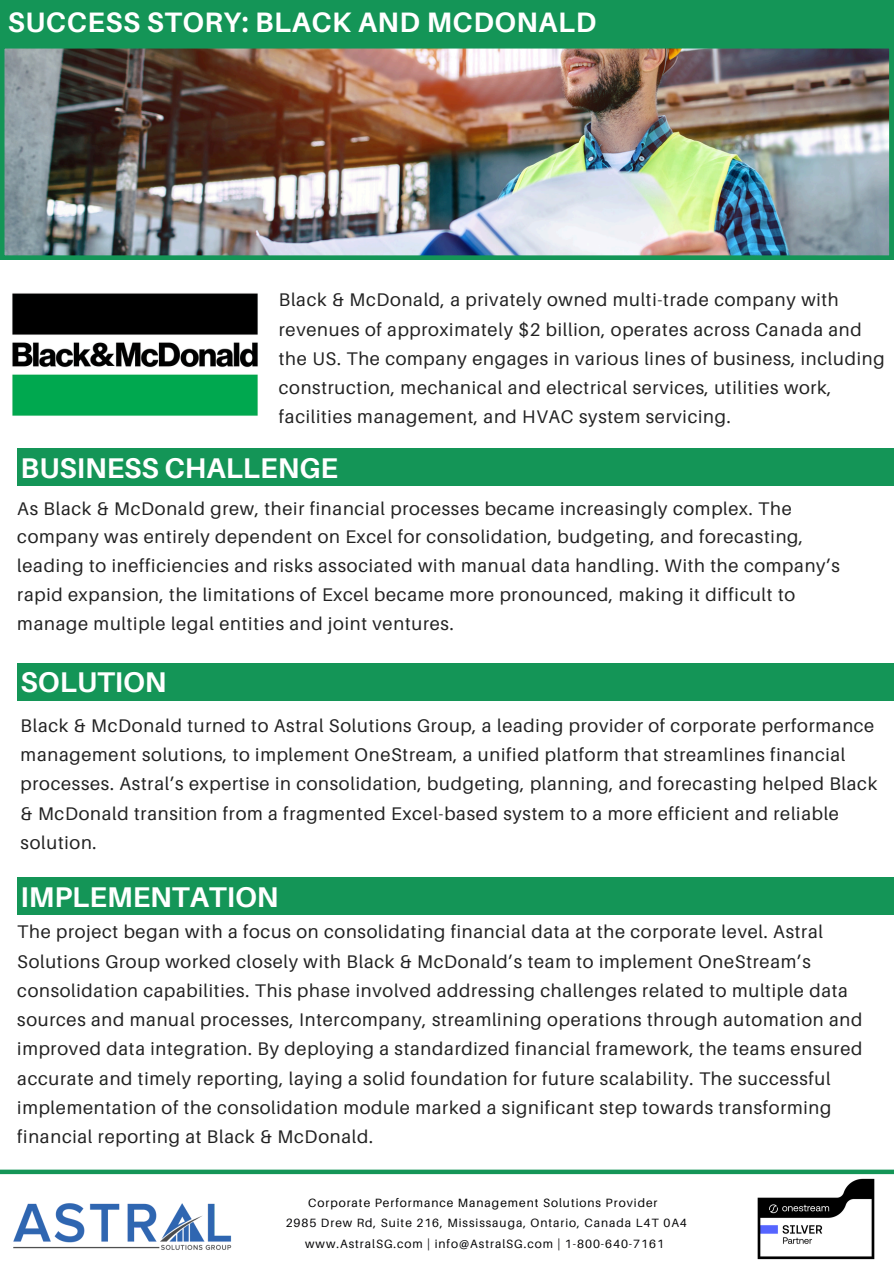
<style>
.page{position:relative;width:894px;height:1264px;background:#fff}
.page>*{position:absolute;margin:0;border:0;box-sizing:border-box;transform-origin:0 0}
.t1{font:700 28.5px "Aileron";color:#fff}
.t2{font:700 28.2px "Aileron";letter-spacing:.02em;color:#fff}
.t3{font:18.3px/29.2px "Aileron";letter-spacing:.04em;color:#222}
.t4{font:12px "Aileron";letter-spacing:.08em;color:#060607}
.t5{font:12px "Aileron";letter-spacing:.08em;color:#000}
</style>
<div class="page">
<img style="left:0;top:45px;width:893px;height:215px">
<div style="left:17px;top:448px;width:876px;height:38px;background:#149557"></div>
<img style="left:12px;top:293px;width:246px;height:123px">
<div style="left:0;top:0;width:893px;height:45px;background:#149557"></div>
<div style="left:17px;top:663px;width:876px;height:37px;background:#149557"></div>
<div style="left:17px;top:877px;width:876px;height:37px;background:#149557"></div>
<img style="left:13px;top:1203px;width:219px;height:47px">
<img style="left:721px;top:1174px;width:172px;height:86px">
<div style="left:0;top:1169px;width:893px;height:5px;background:#149557"></div>
<h2 class="t2" style="left:8px;top:5px;width:589px">SUCCESS STORY: BLACK AND MCDONALD</h2>
<h1 class="t3" style="left:279px;top:285px;width:607px">Black &amp; McDonald, a privately owned multi-trade company with revenues of approximately $2 billion, operates across Canada and the US. The company engages in various lines of business, including construction, mechanical and electrical services, utilities work, facilities management, and HVAC system servicing.</h1>
<h2 class="t1" style="left:21px;top:450px;width:319px">BUSINESS CHALLENGE</h2>
<p class="t3" style="left:17px;top:493px;width:824px;line-height:28.7px">As Black &amp; McDonald grew, their financial processes became increasingly complex. The company was entirely dependent on Excel for consolidation, budgeting, and forecasting, leading to inefficiencies and risks associated with manual data handling. With the company’s rapid expansion, the limitations of Excel became more pronounced, making it difficult to manage multiple legal entities and joint ventures.</p>
<p class="t1" style="left:21px;top:664px;width:147px">SOLUTION</p>
<h1 class="t3" style="left:21px;top:710px;width:857px">Black &amp; McDonald turned to Astral Solutions Group, a leading provider of corporate performance management solutions, to implement OneStream, a unified platform that streamlines financial processes. Astral’s expertise in consolidation, budgeting, planning, and forecasting helped Black &amp; McDonald transition from a fragmented Excel-based system to a more efficient and reliable solution.</h1>
<p class="t1" style="left:21px;top:879px;width:259px">IMPLEMENTATION</p>
<p class="t3" style="left:17px;top:916px;width:846px">The project began with a focus on consolidating financial data at the corporate level. Astral Solutions Group worked closely with Black &amp; McDonald’s team to implement OneStream’s consolidation capabilities. This phase involved addressing challenges related to multiple data sources and manual processes, Intercompany, streamlining operations through automation and improved data integration. By deploying a standardized financial framework, the teams ensured accurate and timely reporting, laying a solid foundation for future scalability. The successful implementation of the consolidation module marked a significant step towards transforming financial reporting at Black &amp; McDonald.</p>
<h2 class="t5" style="left:308px;top:1194px;width:351px">Corporate Performance Management Solutions Provider</h2>
<p class="t4" style="left:285px;top:1215px;width:402px">2985 Drew Rd, Suite 216, Mississauga, Ontario, Canada L4T 0A4</p>
<h1 class="t4" style="left:305px;top:1235px;width:360px">www.AstralSG.com | info@AstralSG.com | 1-800-640-7161</h1>
</div>
